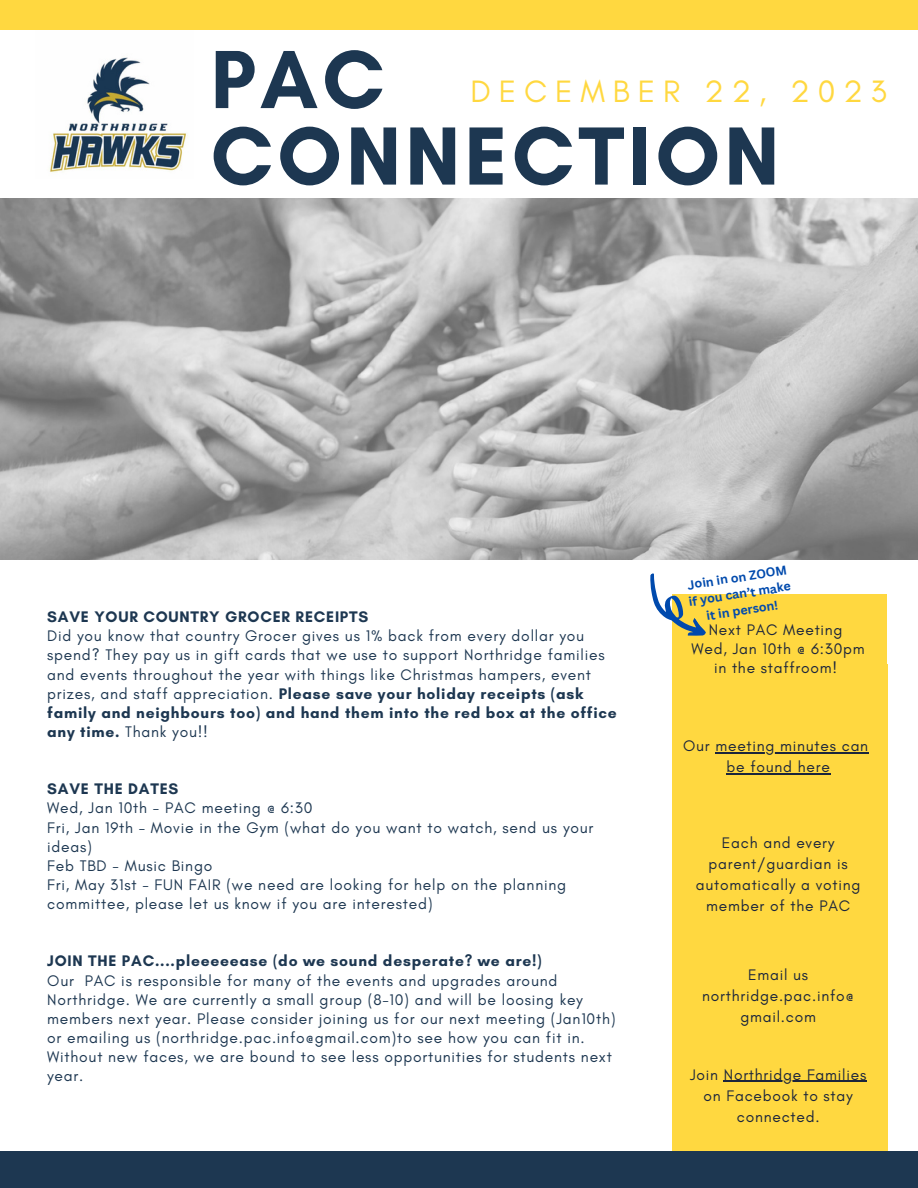
<style>
.page{position:relative;width:918px;height:1188px;background:#fff}
.page>*{position:absolute;margin:0;border:0;box-sizing:border-box;transform-origin:0 0}
.t1{font:700 84px "Glacial Indifference";letter-spacing:.05em;color:#1d3751}
.t2{font:31.5px "Glacial Indifference";letter-spacing:.25em;color:#ffd840}
.t3{font:15.6px/19.2px "Glacial Indifference";letter-spacing:.05em;color:#1d3751}
.t4{font:15.6px/21.1px "Glacial Indifference";letter-spacing:.05em;color:#1b253c;text-align:center}
.t5{font:700 15.6px "Glacial Indifference";letter-spacing:.05em;color:#1d3751}
.t6{font:700 12.45px/16.6px "Canva Sans";color:#004aad;text-align:center}
.s1{font-weight:700}
</style>
<div class="page">
<div style="left:672px;top:594px;width:215px;height:496px;background:#ffd840"></div>
<div style="left:672px;top:664px;width:215px;height:496px;background:#ffd840"></div>
<div style="left:0;top:1152px;width:918px;height:36px;background:#1d3751"></div>
<img style="left:36px;top:29px;width:157px;height:144px">
<div style="left:0;top:0;width:918px;height:29px;background:#ffd840"></div>
<img style="left:0;top:198px;width:918px;height:362px">
<hr style="left:715px;top:752px;width:154px;height:1px;background:#1b253c">
<hr style="left:726px;top:773px;width:105px;height:2px;background:#1b253c">
<hr style="left:724px;top:1081px;width:143px;height:1px;background:#1b253c">
<svg style="left:650px;top:573px;width:56px;height:63px"></svg>
<p class="t1" style="left:211px;top:28px;width:175px">PAC</p>
<p class="t1" style="left:211px;top:105px;width:570px">CONNECTION</p>
<p class="t2" style="left:471px;top:72px;width:418px">DECEMBER 22, 2023</p>
<p class="t5" style="left:47px;top:607px;width:323px">SAVE YOUR COUNTRY GROCER RECEIPTS</p>
<p class="t3" style="left:47px;top:626px;width:571px">Did you know that country Grocer gives us 1% back from every dollar you spend? They pay us in gift cards that we use to support Northridge families and events throughout the year with things like Christmas hampers, event prizes, and staff appreciation. <span class="s1">Please save your holiday receipts (ask family and neighbours too) and hand them into the red box at the office any time.</span> Thank you!!</p>
<p class="t5" style="left:47px;top:779px;width:133px">SAVE THE DATES</p>
<p class="t3" style="left:47px;top:798px;width:267px">Wed, Jan 10th - PAC meeting @ 6:30</p>
<p class="t3" style="left:47px;top:817px;width:548px">Fri, Jan 19th - Movie in the Gym (what do you want to watch, send us your ideas)</p>
<p class="t3" style="left:47px;top:856px;width:167px">Feb TBD - Music Bingo</p>
<p class="t3" style="left:47px;top:875px;width:520px">Fri, May 31st - FUN FAIR (we need are looking for help on the planning committee, please let us know if you are interested)</p>
<p class="t5" style="left:47px;top:952px;width:496px">JOIN THE PAC....pleeeeease (do we sound desperate? we are!)</p>
<p class="t3" style="left:47px;top:970px;width:570px">Our PAC is responsible for many of the events and upgrades around Northridge. We are currently a small group (8-10) and will be loosing key members next year. Please consider joining us for our next meeting (Jan10th) or emailing us (northridge.pac.info@gmail.com)to see how you can fit in.<br>Without new faces, we are bound to see less opportunities for students next year.</p>
<p class="t6" style="left:685px;top:577px;width:105px;rotate:-9deg">Join in on ZOOM if you can’t make it in person!</p>
<p class="t4" style="left:709px;top:619px;width:135px">Next PAC Meeting</p>
<p class="t4" style="left:692px;top:638px;width:175px">Wed, Jan 10th @ 6:30pm</p>
<p class="t4" style="left:714px;top:657px;width:125px">in the staffroom!</p>
<p class="t4" style="left:683px;top:735px;width:187px">Our meeting minutes can</p>
<p class="t4" style="left:726px;top:756px;width:105px">be found here</p>
<p class="t4" style="left:696px;top:832px;width:166px">Each and every parent/guardian is automatically a voting member of the PAC</p>
<p class="t4" style="left:748px;top:964px;width:62px">Email us</p>
<p class="t4" style="left:702px;top:985px;width:153px">northridge.pac.info@</p>
<p class="t4" style="left:740px;top:1006px;width:77px">gmail.com</p>
<p class="t4" style="left:690px;top:1064px;width:178px">Join Northridge Families on Facebook to stay connected.</p>
</div>
